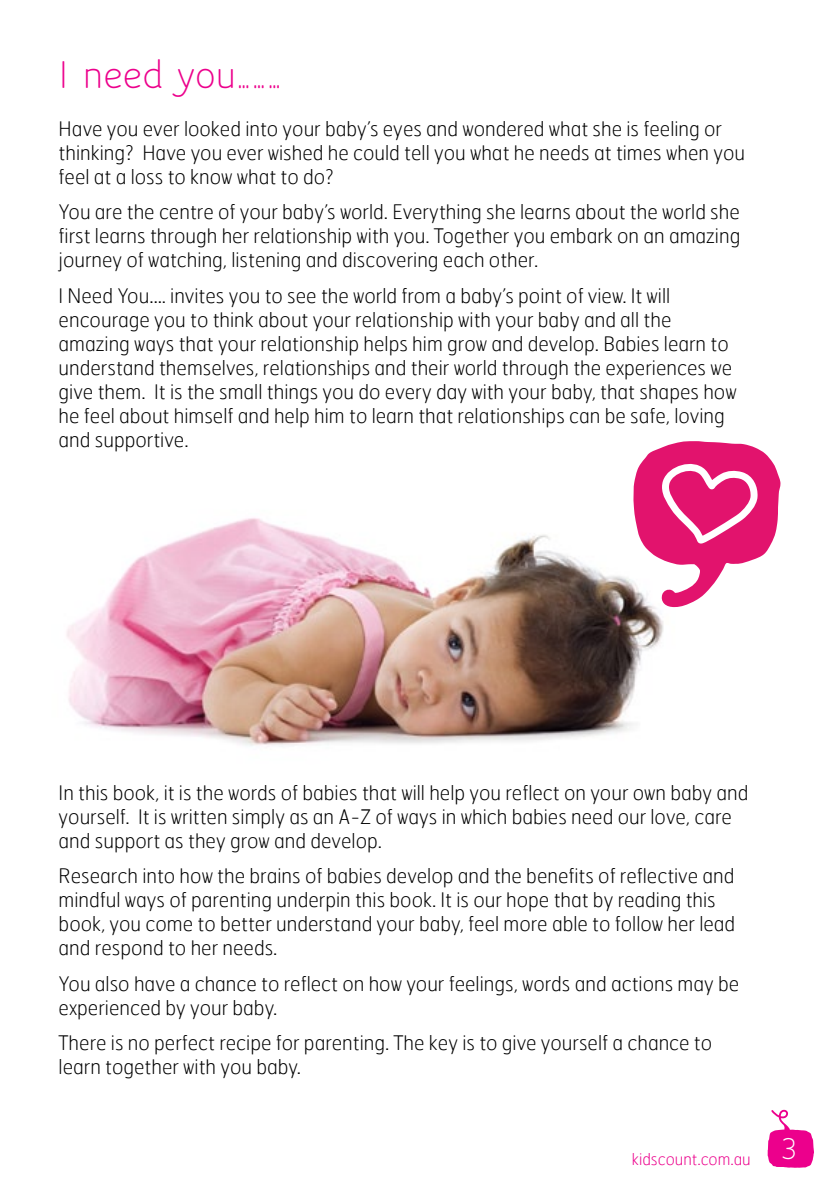
<style>
.page{position:relative;width:840px;height:1191px;background:#fff}
.page>*{position:absolute;margin:0;border:0;box-sizing:border-box;transform-origin:0 0}
.t1{font:42px "Speak OT";color:#ec008c}
.t2{font:100 20px/24px "Hermes";color:#000}
.t3{font:100 16px "Hermes";color:#ec008c}
</style>
<div class="page">
<img style="left:66px;top:518px;width:609px;height:228px">
<svg style="left:767px;top:1109px;width:46px;height:58px"></svg>
<svg style="left:633px;top:441px;width:147px;height:166px"></svg>
<h1 class="t1" style="left:59px;top:50px;width:225px">I need you………</h1>
<p class="t2" style="left:59px;top:116px;width:687px">Have you ever looked into your baby’s eyes and wondered what she is feeling or thinking? Have you ever wished he could tell you what he needs at times when you feel at a loss to know what to do?</p>
<p class="t2" style="left:59px;top:199px;width:682px;text-align:justify">You are the centre of your baby’s world. Everything she learns about the world she first learns through her relationship with you. Together you embark on an amazing journey of watching, listening and discovering each other.</p>
<p class="t2" style="left:59px;top:283px;width:679px">I Need You…. invites you to see the world from a baby’s point of view. It will encourage you to think about your relationship with your baby and all the amazing ways that your relationship helps him grow and develop. Babies learn to understand themselves, relationships and their world through the experiences we give them. It is the small things you do every day with your baby, that shapes how he feel about himself and help him to learn that relationships can be safe, loving and supportive.</p>
<p class="t2" style="left:59px;top:780px;width:691px">In this book, it is the words of babies that will help you reflect on your own baby and yourself. It is written simply as an A-Z of ways in which babies need our love, care and support as they grow and develop.</p>
<p class="t2" style="left:59px;top:863px;width:677px">Research into how the brains of babies develop and the benefits of reflective and mindful ways of parenting underpin this book. It is our hope that by reading this book, you come to better understand your baby, feel more able to follow her lead and respond to her needs.</p>
<p class="t2" style="left:59px;top:971px;width:681px">You also have a chance to reflect on how your feelings, words and actions may be experienced by your baby.</p>
<p class="t2" style="left:59px;top:1030px;width:654px">There is no perfect recipe for parenting. The key is to give yourself a chance to learn together with you baby.</p>
<p class="t3" style="left:631px;top:1148px;width:168px">kidscount.com.au <sup>3</sup></p>
</div>
